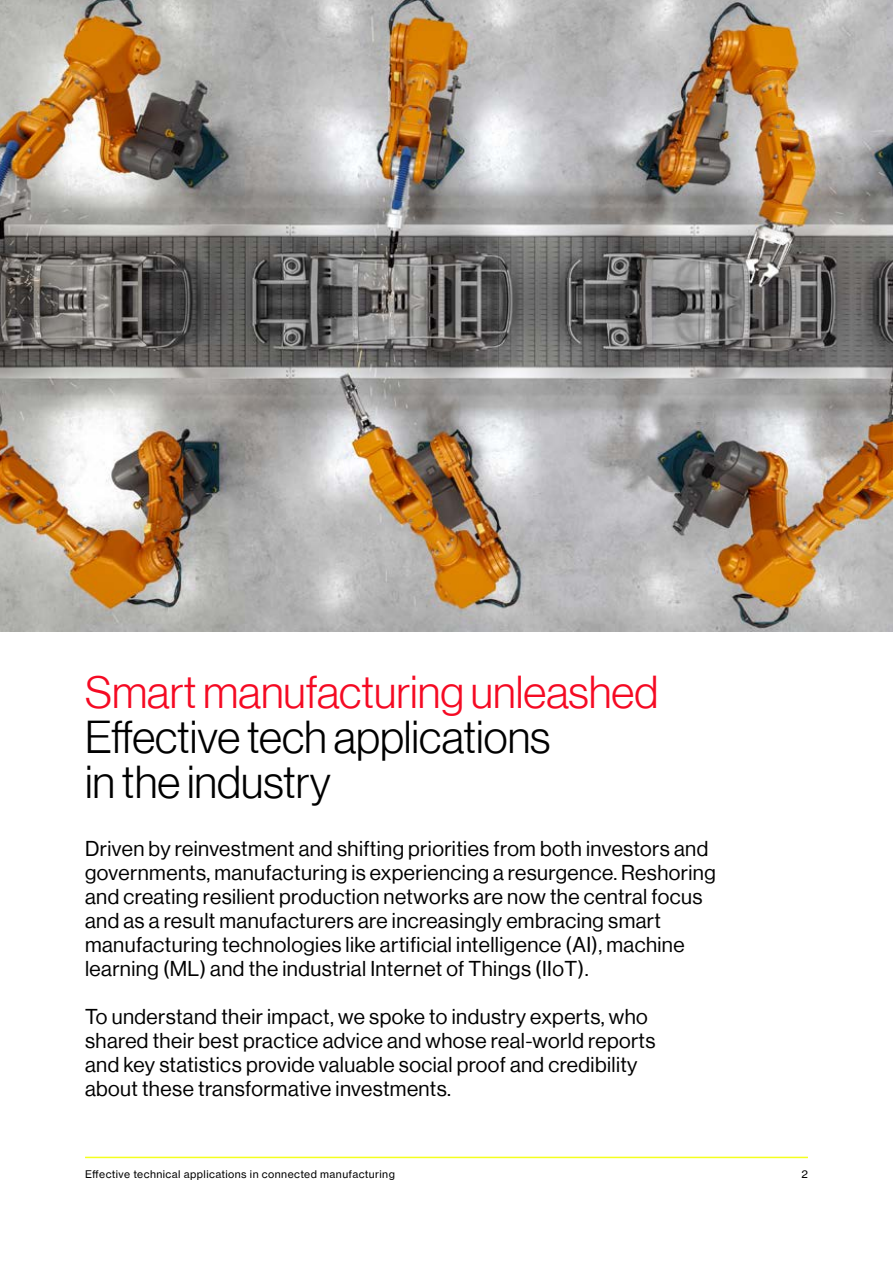
<style>
.page{position:relative;width:893px;height:1263px;background:#fff}
.page>*{position:absolute;margin:0;border:0;box-sizing:border-box;transform-origin:0 0}
.t1{font:300 45px/45px "Verizon NHGDS";color:#000}
.t2{font:300 45px "Verizon NHGDS";color:#f50a23}
.t3{font:21px/24px "Verizon NHGDS";letter-spacing:.02em;color:#000}
.t4{font:10.5px "Verizon NHGTX";letter-spacing:.04em;color:#000}
</style>
<div class="page">
<hr style="left:85px;top:1157px;width:723px;height:1px;background:#f5ff1e">
<img style="left:0;top:0;width:893px;height:631px">
<h1 class="t2" style="left:85px;top:666px;width:575px">Smart manufacturing unleashed</h1>
<h1 class="t1" style="left:85px;top:714px;width:467px">Effective tech applications in the industry</h1>
<p class="t3" style="left:85px;top:836px;width:632px">Driven by reinvestment and shifting priorities from both investors and governments, manufacturing is experiencing a resurgence. Reshoring and creating resilient production networks are now the central focus and as a result manufacturers are increasingly embracing smart manufacturing technologies like artificial intelligence (AI), machine learning (ML) and the industrial Internet of Things (IIoT).</p>
<p class="t3" style="left:85px;top:1004px;width:572px">To understand their impact, we spoke to industry experts, who shared their best practice advice and whose real-world reports and key statistics provide valuable social proof and credibility about these transformative investments.</p>
<p class="t4" style="left:85px;top:1168px;width:311px">Effective technical applications in connected manufacturing</p>
<p class="t4" style="left:801px;top:1168px;width:8px">2</p>
</div>
